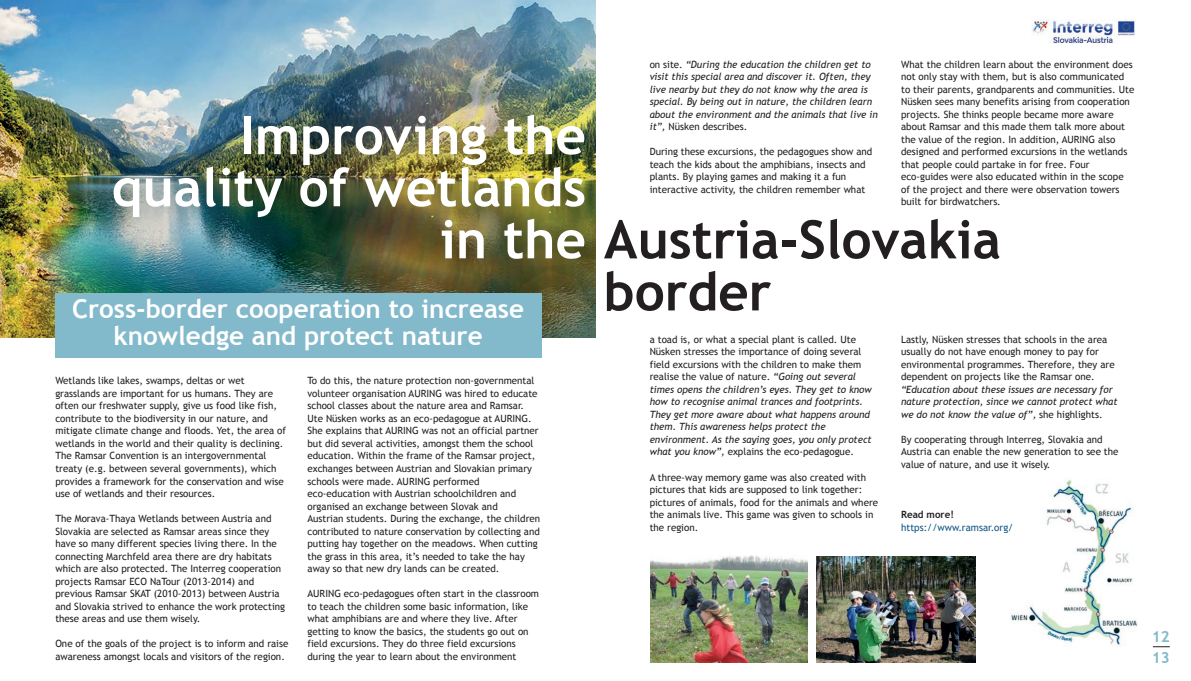
<style>
.page{position:relative;width:1191px;height:681px;background:#fff}
.page>*{position:absolute;margin:0;border:0;box-sizing:border-box;transform-origin:0 0}
.t1{font:700 53px/52px "Trebuchet MS";color:#fff;text-align:right}
.t2{font:700 53px/52px "Trebuchet MS";color:#231f20}
.t3{font:700 26px/27px "Trebuchet MS";color:#fff;text-align:center}
.t4{font:700 15.4px/21.4px "Trebuchet MS";color:#82b9cb}
.t5{font:10px/12.5px "Trebuchet MS";color:#231f20}
.t6{font:italic 10px/12.5px "Trebuchet MS";color:#231f20}
.t7{font:10px "Trebuchet MS";color:#0f5781}
.t8{font:700 10px "Trebuchet MS";color:#231f20}
.s1{font-style:normal}
.s2{color:#fff}
</style>
<div class="page">
<img style="left:0;top:0;width:595px;height:338px">
<div style="left:55px;top:293px;width:486px;height:64px;background:#82b9cb"></div>
<img style="left:1010px;top:480px;width:127px;height:166px">
<svg style="left:1152px;top:646px;width:17px;height:1px"></svg>
<img style="left:1031px;top:20px;width:104px;height:23px">
<img style="left:650px;top:555px;width:158px;height:107px">
<img style="left:817px;top:556px;width:159px;height:106px">
<p class="t6" style="left:649px;top:58px;width:229px"><span class="s1">on site.</span> “During the education the children get to visit this special area and discover it. Often, they live nearby but they do not know why the area is special. By being out in nature, the children learn about the environment and the animals that live in it”, <span class="s1">Nüsken describes.</span></p>
<p class="t5" style="left:649px;top:145px;width:224px">During these excursions, the pedagogues show and teach the kids about the amphibians, insects and plants. By playing games and making it a fun interactive activity, the children remember what</p>
<p class="t5" style="left:901px;top:58px;width:235px">What the children learn about the environment does not only stay with them, but is also communicated to their parents, grandparents and communities. Ute Nüsken sees many benefits arising from cooperation projects. She thinks people became more aware about Ramsar and this made them talk more about the value of the region. In addition, AURING also designed and performed excursions in the wetlands that people could partake in for free. Four eco-guides were also educated within in the scope of the project and there were observation towers built for birdwatchers.</p>
<h1 class="t1" style="left:111px;top:109px;width:476px">Improving the quality of wetlands</h1>
<h1 class="t2" style="left:604px;top:213px;width:398px;text-indent:-164px"><span class="s2">in the</span> Austria-Slovakia border</h1>
<h2 class="t3" style="left:72px;top:295px;width:453px">Cross-border cooperation to increase knowledge and protect nature</h2>
<p class="t5" style="left:901px;top:333px;width:215px">Lastly, Nüsken stresses that schools in the area usually do not have enough money to pay for environmental programmes. Therefore, they are dependent on projects like the Ramsar one.</p>
<p class="t6" style="left:901px;top:383px;width:218px">“Education about these issues are necessary for nature protection, since we cannot protect what we do not know the value of”, <span class="s1">she highlights.</span></p>
<p class="t5" style="left:901px;top:433px;width:219px">By cooperating through Interreg, Slovakia and<br>Austria can enable the new generation to see the value of nature, and use it wisely.</p>
<p class="t6" style="left:649px;top:333px;width:224px"><span class="s1">a toad is, or what a special plant is called. Ute Nüsken stresses the importance of doing several field excursions with the children to make them realise the value of nature.</span> “Going out several times opens the children’s eyes. They get to know how to recognise animal trances and footprints.<br>They get more aware about what happens around them. This awareness helps protect the environment. As the saying goes, you only protect what you know”, <span class="s1">explains the eco-pedagogue.</span></p>
<p class="t5" style="left:649px;top:470px;width:230px">A three-way memory game was also created with pictures that kids are supposed to link together: pictures of animals, food for the animals and where the animals live. This game was given to schools in the region.</p>
<p class="t5" style="left:55px;top:374px;width:232px">Wetlands like lakes, swamps, deltas or wet grasslands are important for us humans. They are often our freshwater supply, give us food like fish, contribute to the biodiversity in our nature, and mitigate climate change and floods. Yet, the area of wetlands in the world and their quality is declining.<br>The Ramsar Convention is an intergovernmental treaty (e.g. between several governments), which provides a framework for the conservation and wise use of wetlands and their resources.</p>
<p class="t5" style="left:55px;top:512px;width:231px">The Morava-Thaya Wetlands between Austria and Slovakia are selected as Ramsar areas since they have so many different species living there. In the connecting Marchfeld area there are dry habitats which are also protected. The Interreg cooperation projects Ramsar ECO NaTour (2013-2014) and previous Ramsar SKAT (2010-2013) between Austria and Slovakia strived to enhance the work protecting these areas and use them wisely.</p>
<p class="t5" style="left:55px;top:637px;width:234px">One of the goals of the project is to inform and raise awareness amongst locals and visitors of the region.</p>
<p class="t5" style="left:307px;top:374px;width:234px">To do this, the nature protection non-governmental volunteer organisation AURING was hired to educate school classes about the nature area and Ramsar.<br>Ute Nüsken works as an eco-pedagogue at AURING.<br>She explains that AURING was not an official partner but did several activities, amongst them the school education. Within the frame of the Ramsar project, exchanges between Austrian and Slovakian primary schools were made. AURING performed eco-education with Austrian schoolchildren and organised an exchange between Slovak and<br>Austrian students. During the exchange, the children contributed to nature conservation by collecting and putting hay together on the meadows. When cutting the grass in this area, it’s needed to take the hay away so that new dry lands can be created.</p>
<p class="t5" style="left:307px;top:587px;width:233px">AURING eco-pedagogues often start in the classroom to teach the children some basic information, like what amphibians are and where they live. After getting to know the basics, the students go out on field excursions. They do three field excursions during the year to learn about the environment</p>
<p class="t8" style="left:901px;top:508px;width:54px">Read more!</p>
<p class="t7" style="left:901px;top:521px;width:114px">https://www.ramsar.org/</p>
<h3 class="t4" style="left:1151px;top:625px;width:20px">12<br>13</h3>
</div>
